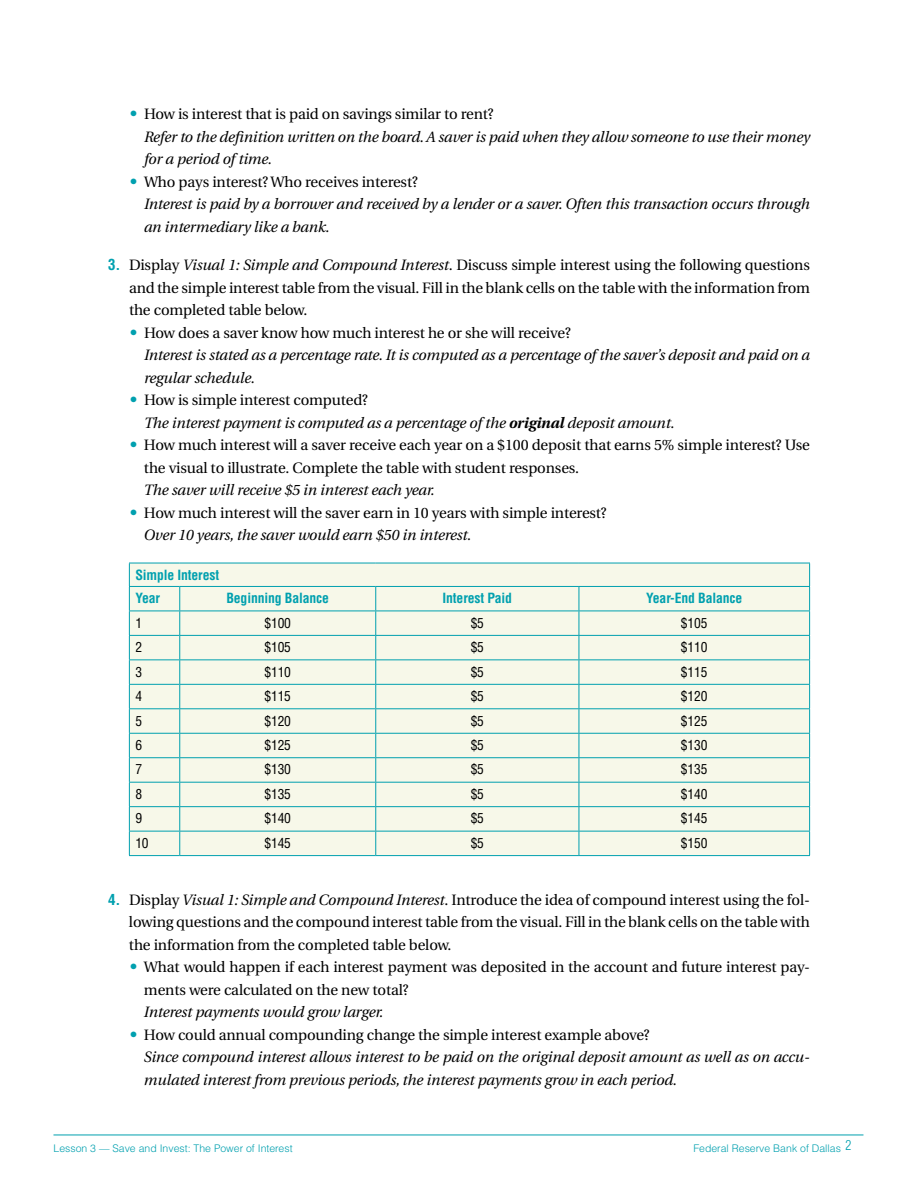
<style>
.page{position:relative;width:918px;height:1188px;background:#fff}
.page>*{position:absolute;margin:0;border:0;box-sizing:border-box;transform-origin:0 0}
.t1{font:italic 15px/22.5px "Utopia";letter-spacing:-.01em;color:#000}
.t2{font:15px/22.5px "Utopia";letter-spacing:-.01em;color:#000}
.t3{font:700 condensed 13.65px/23.4px "Helvetica";letter-spacing:-.01em;color:#00a0af}
.t4{font:condensed 13.5px "Helvetica";letter-spacing:-.01em;color:#000}
.t5{font:300 10.5px "Helvetica";color:#00a0af}
.s1{font-family:"Helvetica";font-weight:700;font-style:normal;font-stretch:condensed;color:#00a0af}
.s2{font-style:normal}
.s3{font-family:"Helvetica";font-weight:700;font-stretch:condensed;color:#00a0af}
.s4{font-style:italic}
.s5{font-weight:700}
</style>
<div class="page">
<hr style="left:53px;top:1135px;width:810px;height:1px;background:#00a0af">
<div style="left:130px;top:564px;width:679px;height:291px;background:#f7f8e9"></div>
<hr style="left:129px;top:563px;width:51px;height:1px;background:#00a0af">
<hr style="left:180px;top:563px;width:196px;height:1px;background:#00a0af">
<hr style="left:376px;top:563px;width:203px;height:1px;background:#00a0af">
<hr style="left:579px;top:563px;width:231px;height:1px;background:#00a0af">
<hr style="left:129px;top:586px;width:51px;height:1px;background:#00a0af">
<hr style="left:180px;top:586px;width:196px;height:1px;background:#00a0af">
<hr style="left:376px;top:586px;width:203px;height:1px;background:#00a0af">
<hr style="left:579px;top:586px;width:231px;height:1px;background:#00a0af">
<hr style="left:129px;top:611px;width:51px;height:1px;background:#00a0af">
<hr style="left:180px;top:611px;width:196px;height:1px;background:#00a0af">
<hr style="left:376px;top:611px;width:203px;height:1px;background:#00a0af">
<hr style="left:579px;top:611px;width:231px;height:1px;background:#00a0af">
<hr style="left:129px;top:635px;width:51px;height:1px;background:#00a0af">
<hr style="left:180px;top:635px;width:196px;height:1px;background:#00a0af">
<hr style="left:376px;top:635px;width:203px;height:1px;background:#00a0af">
<hr style="left:579px;top:635px;width:231px;height:1px;background:#00a0af">
<hr style="left:129px;top:659px;width:51px;height:1px;background:#00a0af">
<hr style="left:180px;top:659px;width:196px;height:1px;background:#00a0af">
<hr style="left:376px;top:659px;width:203px;height:1px;background:#00a0af">
<hr style="left:579px;top:659px;width:231px;height:1px;background:#00a0af">
<hr style="left:129px;top:684px;width:51px;height:1px;background:#00a0af">
<hr style="left:180px;top:684px;width:196px;height:1px;background:#00a0af">
<hr style="left:376px;top:684px;width:203px;height:1px;background:#00a0af">
<hr style="left:579px;top:684px;width:231px;height:1px;background:#00a0af">
<hr style="left:129px;top:708px;width:51px;height:1px;background:#00a0af">
<hr style="left:180px;top:708px;width:196px;height:1px;background:#00a0af">
<hr style="left:376px;top:708px;width:203px;height:1px;background:#00a0af">
<hr style="left:579px;top:708px;width:231px;height:1px;background:#00a0af">
<hr style="left:129px;top:733px;width:51px;height:1px;background:#00a0af">
<hr style="left:180px;top:733px;width:196px;height:1px;background:#00a0af">
<hr style="left:376px;top:733px;width:203px;height:1px;background:#00a0af">
<hr style="left:579px;top:733px;width:231px;height:1px;background:#00a0af">
<hr style="left:129px;top:757px;width:51px;height:1px;background:#00a0af">
<hr style="left:180px;top:757px;width:196px;height:1px;background:#00a0af">
<hr style="left:376px;top:757px;width:203px;height:1px;background:#00a0af">
<hr style="left:579px;top:757px;width:231px;height:1px;background:#00a0af">
<hr style="left:129px;top:782px;width:51px;height:1px;background:#00a0af">
<hr style="left:180px;top:782px;width:196px;height:1px;background:#00a0af">
<hr style="left:376px;top:782px;width:203px;height:1px;background:#00a0af">
<hr style="left:579px;top:782px;width:231px;height:1px;background:#00a0af">
<hr style="left:129px;top:806px;width:51px;height:1px;background:#00a0af">
<hr style="left:180px;top:806px;width:196px;height:1px;background:#00a0af">
<hr style="left:376px;top:806px;width:203px;height:1px;background:#00a0af">
<hr style="left:579px;top:806px;width:231px;height:1px;background:#00a0af">
<hr style="left:129px;top:831px;width:51px;height:1px;background:#00a0af">
<svg style="left:129px;top:563px;width:1px;height:292px"></svg>
<hr style="left:180px;top:831px;width:196px;height:1px;background:#00a0af">
<svg style="left:179px;top:587px;width:1px;height:268px"></svg>
<hr style="left:376px;top:831px;width:203px;height:1px;background:#00a0af">
<svg style="left:375px;top:587px;width:1px;height:268px"></svg>
<hr style="left:579px;top:831px;width:231px;height:1px;background:#00a0af">
<svg style="left:579px;top:587px;width:1px;height:268px"></svg>
<svg style="left:809px;top:563px;width:1px;height:292px"></svg>
<hr style="left:129px;top:855px;width:51px;height:1px;background:#00a0af">
<hr style="left:180px;top:855px;width:196px;height:1px;background:#00a0af">
<hr style="left:376px;top:855px;width:203px;height:1px;background:#00a0af">
<hr style="left:579px;top:855px;width:231px;height:1px;background:#00a0af">
<p class="t1" style="left:144px;top:103px;width:668px;text-indent:-14px"><span class="s1">•</span> <span class="s2">How is interest that is paid on savings similar to rent?<br></span>Refer to the definition written on the board. A saver is paid when they allow someone to use their money for a period of time.</p>
<p class="t1" style="left:144px;top:171px;width:667px;text-indent:-14px"><span class="s1">•</span> <span class="s2">Who pays interest? Who receives interest?<br></span>Interest is paid by a borrower and received by a lender or a saver. Often this transaction occurs through an intermediary like a bank.</p>
<p class="t2" style="left:129px;top:254px;width:683px;text-align:justify;text-indent:-21px"><span class="s3">3.</span> Display <span class="s4">Visual 1: Simple and Compound Interest</span>. Discuss simple interest using the following questions and the simple interest table from the visual. Fill in the blank cells on the table with the information from the completed table below.</p>
<p class="t1" style="left:144px;top:322px;width:668px;text-indent:-14px"><span class="s1">•</span> <span class="s2">How does a saver know how much interest he or she will receive?<br></span>Interest is stated as a percentage rate. It is computed as a percentage of the saver’s deposit and paid on a regular schedule.</p>
<p class="t1" style="left:144px;top:389px;width:532px;text-indent:-14px"><span class="s1">•</span> <span class="s2">How is simple interest computed?<br></span>The interest payment is computed as a percentage of the <span class="s5">original</span> deposit amount.</p>
<p class="t2" style="left:144px;top:434px;width:667px;text-indent:-14px"><span class="s3">•</span> How much interest will a saver receive each year on a $100 deposit that earns 5% simple interest? Use the visual to illustrate. Complete the table with student responses.</p>
<p class="t1" style="left:144px;top:479px;width:292px">The saver will receive $5 in interest each year.</p>
<p class="t2" style="left:144px;top:502px;width:464px;text-indent:-14px"><span class="s3">•</span> How much interest will the saver earn in 10 years with simple interest?<br><span class="s4">Over 10 years, the saver would earn $50 in interest.</span></p>
<p class="t3" style="left:135px;top:563px;width:85px">Simple Interest<br>Year</p>
<p class="t3" style="left:226px;top:587px;width:104px">Beginning Balance</p>
<p class="t3" style="left:443px;top:587px;width:71px">Interest Paid</p>
<p class="t3" style="left:646px;top:587px;width:98px">Year-End Balance</p>
<p class="t4" style="left:135px;top:614px;width:8px">1</p>
<p class="t4" style="left:264px;top:614px;width:28px">$100</p>
<p class="t4" style="left:471px;top:614px;width:15px">$5</p>
<p class="t4" style="left:681px;top:614px;width:28px">$105</p>
<p class="t4" style="left:135px;top:639px;width:8px">2</p>
<p class="t4" style="left:264px;top:639px;width:28px">$105</p>
<p class="t4" style="left:471px;top:639px;width:15px">$5</p>
<p class="t4" style="left:681px;top:639px;width:28px">$110</p>
<p class="t4" style="left:135px;top:663px;width:8px">3</p>
<p class="t4" style="left:264px;top:663px;width:28px">$110</p>
<p class="t4" style="left:471px;top:663px;width:15px">$5</p>
<p class="t4" style="left:681px;top:663px;width:28px">$115</p>
<p class="t4" style="left:135px;top:688px;width:8px">4</p>
<p class="t4" style="left:264px;top:688px;width:28px">$115</p>
<p class="t4" style="left:471px;top:688px;width:15px">$5</p>
<p class="t4" style="left:681px;top:688px;width:28px">$120</p>
<p class="t4" style="left:135px;top:712px;width:8px">5</p>
<p class="t4" style="left:264px;top:712px;width:28px">$120</p>
<p class="t4" style="left:471px;top:712px;width:15px">$5</p>
<p class="t4" style="left:681px;top:712px;width:28px">$125</p>
<p class="t4" style="left:135px;top:737px;width:8px">6</p>
<p class="t4" style="left:264px;top:737px;width:28px">$125</p>
<p class="t4" style="left:471px;top:737px;width:15px">$5</p>
<p class="t4" style="left:681px;top:737px;width:28px">$130</p>
<p class="t4" style="left:135px;top:761px;width:8px">7</p>
<p class="t4" style="left:264px;top:761px;width:28px">$130</p>
<p class="t4" style="left:471px;top:761px;width:15px">$5</p>
<p class="t4" style="left:681px;top:761px;width:28px">$135</p>
<p class="t4" style="left:135px;top:786px;width:8px">8</p>
<p class="t4" style="left:264px;top:786px;width:28px">$135</p>
<p class="t4" style="left:471px;top:786px;width:15px">$5</p>
<p class="t4" style="left:681px;top:786px;width:28px">$140</p>
<p class="t4" style="left:135px;top:810px;width:8px">9</p>
<p class="t4" style="left:264px;top:810px;width:28px">$140</p>
<p class="t4" style="left:471px;top:810px;width:15px">$5</p>
<p class="t4" style="left:681px;top:810px;width:28px">$145</p>
<p class="t4" style="left:135px;top:834px;width:15px">10</p>
<p class="t4" style="left:264px;top:834px;width:28px">$145</p>
<p class="t4" style="left:471px;top:834px;width:15px">$5</p>
<p class="t4" style="left:681px;top:834px;width:28px">$150</p>
<p class="t2" style="left:129px;top:889px;width:682px;text-align:justify;text-indent:-21px"><span class="s3">4.</span> Display <span class="s4">Visual 1: Simple and Compound Interest</span>. Introduce the idea of compound interest using the fol&shy;lowing questions and the compound interest table from the visual. Fill in the blank cells on the table with the information from the completed table below.</p>
<p class="t2" style="left:144px;top:956px;width:667px;text-indent:-14px"><span class="s3">•</span> What would happen if each interest payment was deposited in the account and future interest pay&shy;ments were calculated on the new total?</p>
<p class="t1" style="left:144px;top:1001px;width:241px">Interest payments would grow larger.</p>
<p class="t1" style="left:144px;top:1024px;width:667px;text-indent:-14px"><span class="s1">•</span> <span class="s2">How could annual compounding change the simple interest example above?<br></span>Since compound interest allows interest to be paid on the original deposit amount as well as on accu&shy;mulated interest from previous periods, the interest payments grow in each period.</p>
<p class="t5" style="left:54px;top:1142px;width:241px">Lesson 3 — Save and Invest: The Power of Interest</p>
<p class="t5" style="left:693px;top:1142px;width:160px">Federal Reserve Bank of Dallas <sup>2</sup></p>
</div>
